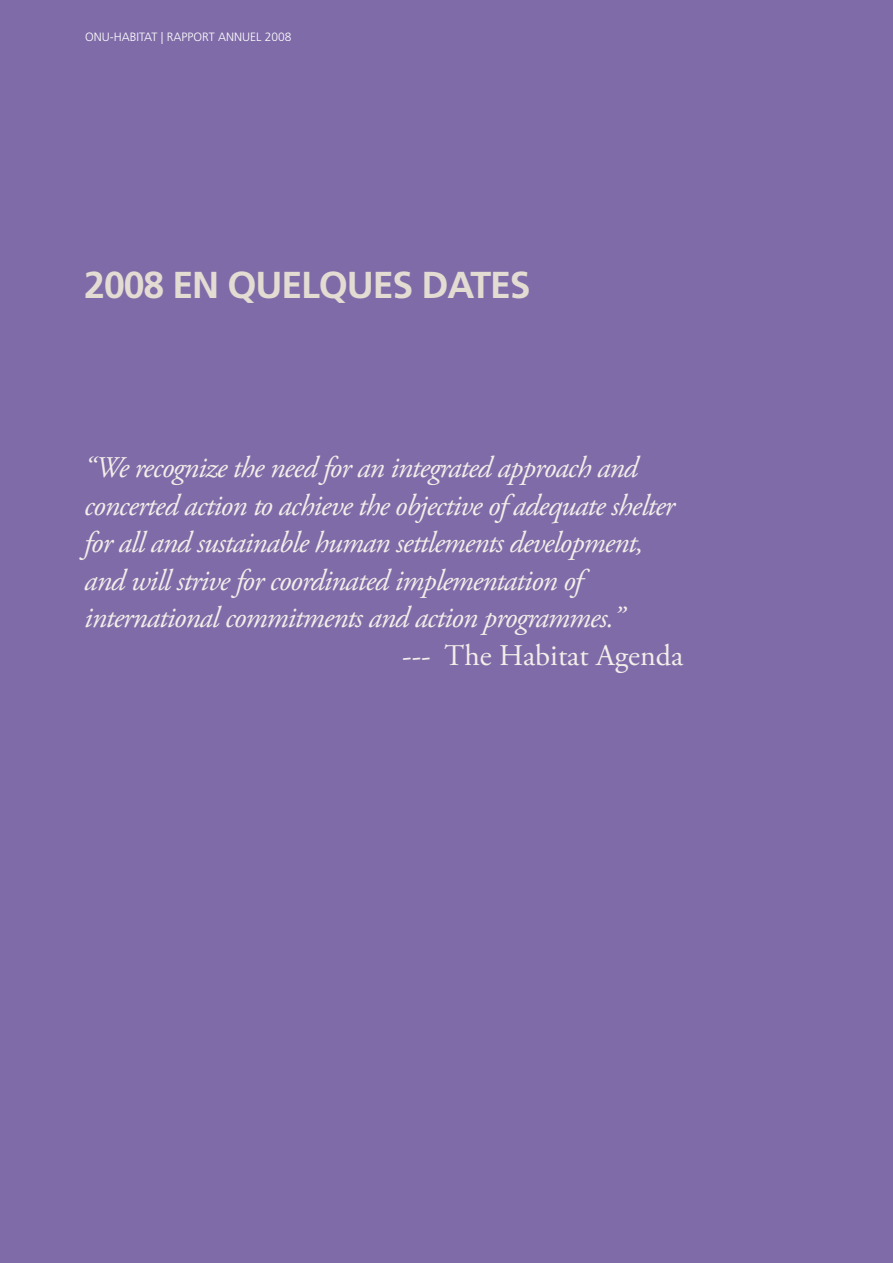
<style>
.page{position:relative;width:893px;height:1263px;background:#7f6ba8}
.page>*{position:absolute;margin:0;border:0;box-sizing:border-box;transform-origin:0 0}
.t1{font:700 37.5px "Frutiger";letter-spacing:-.03em;color:#e3dcd2}
.t2{font:italic 30px/37.5px "Adobe Garamond Pro";letter-spacing:-.03em;color:#f2eee9}
.t3{font:30px "Adobe Garamond Pro";color:#f2eee9}
.t4{font:300 12px "Frutiger";color:#fff}
</style>
<div class="page">
<p class="t4" style="left:85px;top:30px;width:208px">ONU-habitat | RAPPORT ANNUEL 2008</p>
<p class="t1" style="left:84px;top:263px;width:448px">2008 EN QUELQUES DATES</p>
<p class="t2" style="left:84px;top:450px;width:592px">“We recognize the need for an integrated approach and concerted action to achieve the objective of adequate shelter for all and sustainable human settlements development, and will strive for coordinated implementation of international commitments and action programmes.”</p>
<p class="t3" style="left:402px;top:637px;width:283px">--- The Habitat Agenda</p>
</div>
